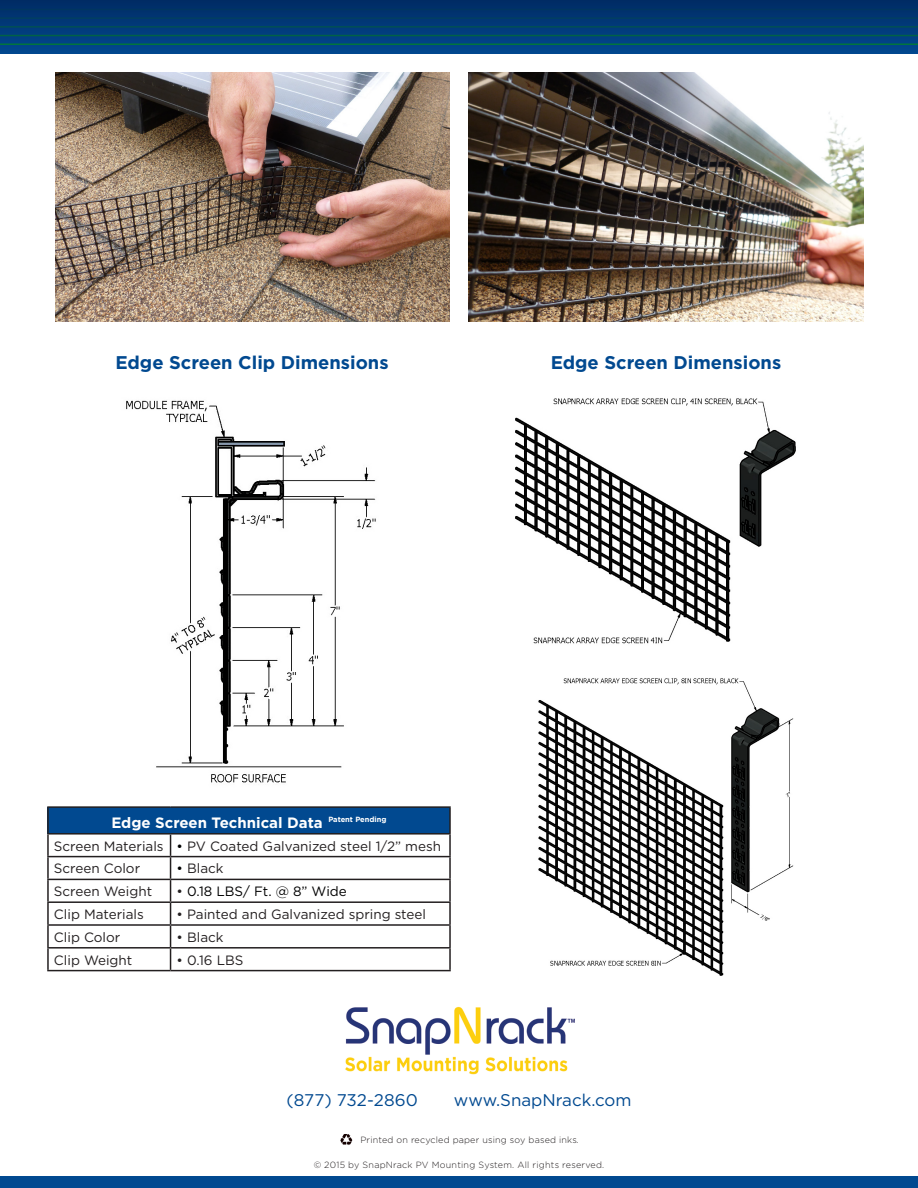
<style>
.page{position:relative;width:918px;height:1188px;background:#fff}
.page>*{position:absolute;margin:0;border:0;box-sizing:border-box;transform-origin:0 0}
.body{font:700 18.3px "Gotham";color:#014990}
.t1{font:16.95px "Gotham";color:#014990}
.t2{font:700 15px "Gotham";color:#fff}
.body-2{font:13.5px "Gotham";color:#231f20}
.body-3{font:13.5px "Gotham";color:#000}
.t3{font:300 9px "Gotham";letter-spacing:.02em;color:#231f20}
.s1{color:#000}
.s2{color:#231f20}
</style>
<div class="page">
<div style="left:0;top:1176px;width:918px;height:12px;background:#014990"></div>
<svg style="left:340px;top:1134px;width:12px;height:11px"></svg>
<img style="left:345px;top:1006px;width:230px;height:69px">
<svg style="left:0;top:0;width:918px;height:54px;background:#003a78"></svg>
<hr style="left:0;top:44px;width:918px;height:1px;background:#a5e02e">
<hr style="left:0;top:35px;width:918px;height:1px;background:#a5e02e">
<hr style="left:0;top:26px;width:918px;height:2px;background:#a5e02e">
<hr style="left:0;top:17px;width:918px;height:2px;background:#a5e02e">
<hr style="left:0;top:9px;width:918px;height:1px;background:#a5e02e">
<img style="left:56px;top:72px;width:394px;height:250px">
<img style="left:468px;top:72px;width:396px;height:250px">
<img style="left:538px;top:678px;width:256px;height:298px">
<img style="left:515px;top:398px;width:281px;height:246px">
<div style="left:48px;top:807px;width:402px;height:27px;background:#014990"></div>
<hr style="left:47px;top:835px;width:2px;height:21px;background:#231f20">
<hr style="left:449px;top:835px;width:2px;height:21px;background:#231f20">
<hr style="left:47px;top:856px;width:124px;height:1px;background:#231f20">
<hr style="left:47px;top:857px;width:2px;height:22px;background:#231f20">
<hr style="left:171px;top:856px;width:280px;height:1px;background:#231f20">
<hr style="left:449px;top:857px;width:2px;height:22px;background:#231f20">
<hr style="left:47px;top:879px;width:124px;height:1px;background:#231f20">
<hr style="left:47px;top:880px;width:2px;height:21px;background:#231f20">
<hr style="left:171px;top:879px;width:280px;height:1px;background:#231f20">
<hr style="left:449px;top:880px;width:2px;height:21px;background:#231f20">
<hr style="left:47px;top:901px;width:124px;height:2px;background:#231f20">
<hr style="left:47px;top:903px;width:2px;height:21px;background:#231f20">
<hr style="left:171px;top:901px;width:280px;height:2px;background:#231f20">
<hr style="left:449px;top:903px;width:2px;height:21px;background:#231f20">
<hr style="left:47px;top:924px;width:124px;height:2px;background:#231f20">
<hr style="left:47px;top:926px;width:2px;height:21px;background:#231f20">
<hr style="left:171px;top:924px;width:280px;height:2px;background:#231f20">
<hr style="left:449px;top:926px;width:2px;height:21px;background:#231f20">
<hr style="left:47px;top:947px;width:124px;height:2px;background:#231f20">
<hr style="left:47px;top:949px;width:2px;height:21px;background:#231f20">
<hr style="left:171px;top:947px;width:280px;height:2px;background:#231f20">
<svg style="left:170px;top:835px;width:1px;height:135px"></svg>
<hr style="left:449px;top:949px;width:2px;height:21px;background:#231f20">
<hr style="left:47px;top:970px;width:124px;height:1px;background:#231f20">
<hr style="left:171px;top:970px;width:280px;height:1px;background:#231f20">
<hr style="left:47px;top:806px;width:124px;height:2px;background:#231f20">
<hr style="left:47px;top:808px;width:2px;height:25px;background:#231f20">
<hr style="left:171px;top:806px;width:280px;height:2px;background:#231f20">
<hr style="left:449px;top:808px;width:2px;height:25px;background:#231f20">
<hr style="left:47px;top:833px;width:124px;height:2px;background:#231f20">
<hr style="left:171px;top:833px;width:280px;height:2px;background:#231f20">
<img style="left:126px;top:400px;width:250px;height:383px">
<p class="body" style="left:115px;top:350px;width:275px">Edge Screen Clip Dimensions</p>
<p class="body" style="left:551px;top:350px;width:232px">Edge Screen Dimensions</p>
<p class="t2" style="left:111px;top:813px;width:277px">Edge Screen Technical Data <sup>Patent</sup> <sup>Pending</sup></p>
<p class="body-2" style="left:54px;top:837px;width:111px">Screen Materials</p>
<p class="body-2" style="left:177px;top:837px;width:266px"><span class="s1">•</span> PV Coated Galvanized steel 1/2” mesh</p>
<p class="body-2" style="left:54px;top:860px;width:88px">Screen Color</p>
<p class="body-2" style="left:177px;top:860px;width:49px"><span class="s1">•</span> Black</p>
<p class="body-2" style="left:54px;top:883px;width:100px">Screen Weight</p>
<p class="body-3" style="left:177px;top:883px;width:172px"><span class="s2">•</span> 0.18 LBS/ Ft. @ 8” Wide</p>
<p class="body-2" style="left:54px;top:906px;width:91px">Clip Materials</p>
<p class="body-2" style="left:177px;top:906px;width:251px">• Painted and Galvanized spring steel</p>
<p class="body-2" style="left:54px;top:928px;width:68px">Clip Color</p>
<p class="body-2" style="left:177px;top:928px;width:49px">• Black</p>
<p class="body-2" style="left:54px;top:951px;width:80px">Clip Weight</p>
<p class="body-2" style="left:177px;top:951px;width:68px">• 0.16 LBS</p>
<p class="t1" style="left:286px;top:1089px;width:133px">(877) 732-2860</p>
<p class="t1" style="left:454px;top:1089px;width:179px">www.SnapNrack.com</p>
<p class="t3" style="left:360px;top:1134px;width:220px">Printed on recycled paper using soy based inks.</p>
<p class="t3" style="left:314px;top:1159px;width:292px">© 2015 by SnapNrack PV Mounting System. All rights reserved.</p>
</div>
